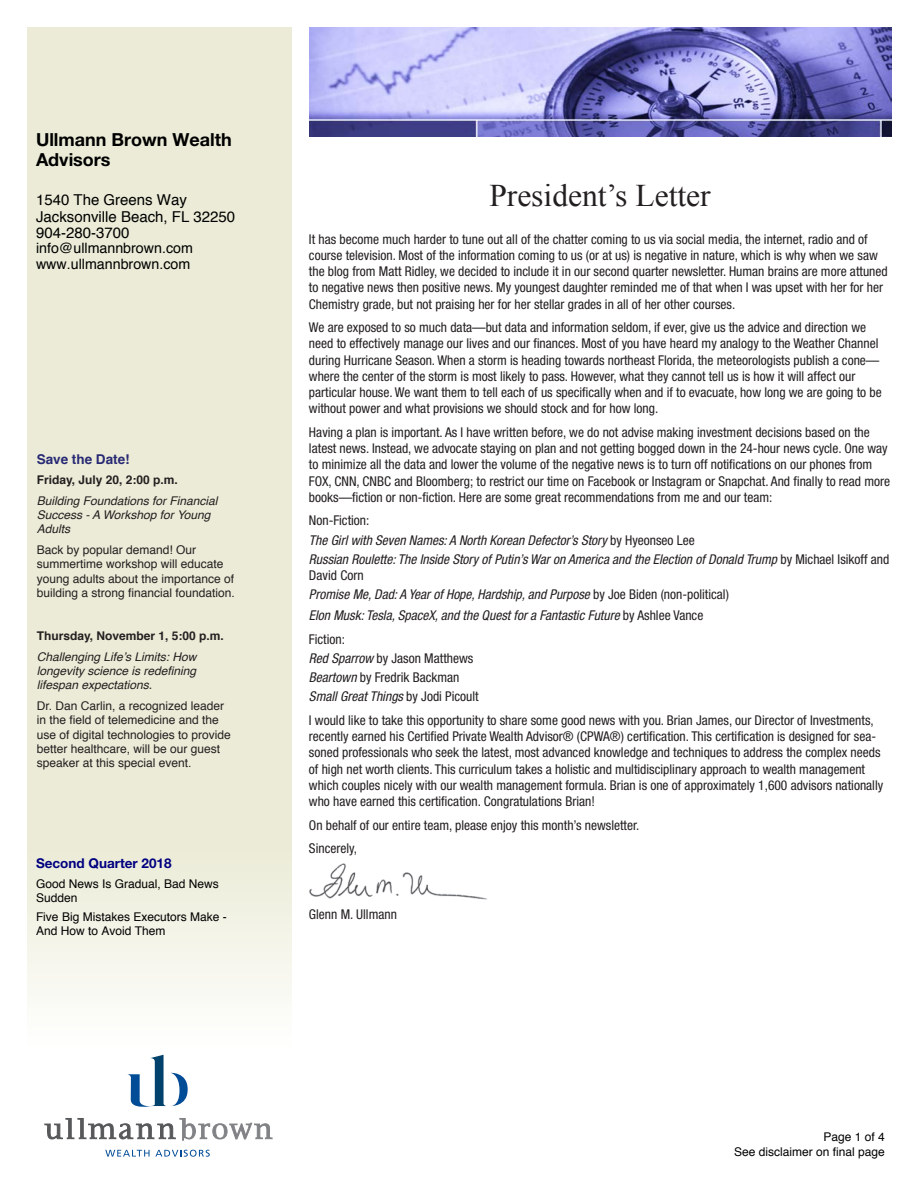
<style>
.page{position:relative;width:918px;height:1188px;background:#fff}
.page>*{position:absolute;margin:0;border:0;box-sizing:border-box;transform-origin:0 0}
.t1{font:31.5px "Times New Roman";color:#231f20}
.t2{font:700 18px/19.5px "Helvetica Neue";color:#000}
.t3{font:15px/16.2px "Helvetica";color:#000}
.t4{font:14.25px/15.5px "Helvetica";color:#000}
.t5{font:condensed 13.5px/16.2px "Helvetica Neue";color:#231f20}
.t6{font:italic condensed 13.5px/19.2px "Helvetica Neue";color:#231f20}
.t7{font:700 13.5px "Helvetica Neue";color:#000080}
.t8{font:700 13.5px "Helvetica";color:#282974}
.t9{font:12px/14.4px "Helvetica";color:#231f20}
.t10{font:italic 12px/14.4px "Helvetica";color:#231f20}
.t11{font:12px/14.4px "Helvetica";color:#000}
.t12{font:700 12px "Helvetica";color:#231f20}
.s1{font-style:normal}
.s2{font-style:italic}
</style>
<div class="page">
<div style="left:27px;top:27px;width:264px;height:818px;background:#ebebd7"></div>
<div style="left:27px;top:845px;width:264px;height:205px;background:linear-gradient(to bottom,#ebebd7,#fff)"></div>
<img style="left:309px;top:27px;width:582px;height:109px">
<img style="left:309px;top:863px;width:179px;height:37px">
<svg style="left:127px;top:1055px;width:61px;height:52px"></svg>
<svg style="left:105px;top:1150px;width:105px;height:7px"></svg>
<svg style="left:45px;top:1118px;width:227px;height:22px"></svg>
<h2 class="t2" style="left:36px;top:130px;width:197px">Ullmann Brown Wealth<br>Advisors</h2>
<p class="t3" style="left:36px;top:192px;width:201px">1540 The Greens Way<br>Jacksonville Beach, FL 32250<br>904-280-3700</p>
<p class="t4" style="left:36px;top:241px;width:159px">info@ullmannbrown.com www.ullmannbrown.com</p>
<p class="t8" style="left:37px;top:448px;width:95px">Save the Date!</p>
<p class="t12" style="left:37px;top:470px;width:143px">Friday, July 20, 2:00 p.m.</p>
<p class="t10" style="left:37px;top:493px;width:182px">Building Foundations for Financial<br>Success - A Workshop for Young<br>Adults</p>
<p class="t9" style="left:37px;top:543px;width:200px">Back by popular demand! Our summertime workshop will educate young adults about the importance of building a strong financial foundation.</p>
<p class="t12" style="left:37px;top:626px;width:189px">Thursday, November 1, 5:00 p.m.</p>
<p class="t10" style="left:37px;top:649px;width:161px;text-align:justify">Challenging Life’s Limits: How longevity science is redefining lifespan expectations.</p>
<p class="t9" style="left:37px;top:699px;width:196px">Dr. Dan Carlin, a recognized leader in the field of telemedicine and the use of digital technologies to provide better healthcare, will be our guest speaker at this special event.</p>
<p class="t7" style="left:36px;top:855px;width:137px">Second Quarter 2018</p>
<p class="t11" style="left:36px;top:877px;width:184px">Good News Is Gradual, Bad News<br>Sudden</p>
<p class="t11" style="left:36px;top:910px;width:192px">Five Big Mistakes Executors Make -<br>And How to Avoid Them</p>
<h1 class="t1" style="left:489px;top:175px;width:223px">President’s Letter</h1>
<p class="t5" style="left:309px;top:231px;width:580px">It has become much harder to tune out all of the chatter coming to us via social media, the internet, radio and of course television. Most of the information coming to us (or at us) is negative in nature, which is why when we saw the blog from Matt Ridley, we decided to include it in our second quarter newsletter. Human brains are more attuned to negative news then positive news. My youngest daughter reminded me of that when I was upset with her for her Chemistry grade, but not praising her for her stellar grades in all of her other courses.</p>
<p class="t5" style="left:309px;top:319px;width:574px">We are exposed to so much data—but data and information seldom, if ever, give us the advice and direction we need to effectively manage our lives and our finances. Most of you have heard my analogy to the Weather Channel during Hurricane Season. When a storm is heading towards northeast Florida, the meteorologists publish a cone— where the center of the storm is most likely to pass. However, what they cannot tell us is how it will affect our particular house. We want them to tell each of us specifically when and if to evacuate, how long we are going to be without power and what provisions we should stock and for how long.</p>
<p class="t5" style="left:309px;top:424px;width:583px">Having a plan is important. As I have written before, we do not advise making investment decisions based on the latest news. Instead, we advocate staying on plan and not getting bogged down in the 24-hour news cycle. One way to minimize all the data and lower the volume of the negative news is to turn off notifications on our phones from FOX, CNN, CNBC and Bloomberg; to restrict our time on Facebook or Instagram or Snapchat. And finally to read more books—fiction or non-fiction. Here are some great recommendations from me and our team:</p>
<p class="t6" style="left:309px;top:511px;width:582px"><span class="s1">Non-Fiction:<br></span>The Girl with Seven Names: A North Korean Defector’s Story <span class="s1">by Hyeonseo Lee<br></span>Russian Roulette: The Inside Story of Putin’s War on America and the Election of Donald Trump <span class="s1">by Michael Isikoff and</span></p>
<p class="t6" style="left:309px;top:566px;width:421px"><span class="s1">David Corn<br></span>Promise Me, Dad: A Year of Hope, Hardship, and Purpose <span class="s1">by Joe Biden (non-political)</span></p>
<p class="t6" style="left:309px;top:603px;width:396px;line-height:23.7px">Elon Musk: Tesla, SpaceX, and the Quest for a Fantastic Future <span class="s1">by Ashlee Vance<br>Fiction:</span></p>
<p class="t5" style="left:309px;top:648px;width:171px;line-height:19.2px"><span class="s2">Red Sparrow</span> by Jason Matthews<br><span class="s2">Beartown</span> by Fredrik Backman<br><span class="s2">Small Great Things</span> by Jodi Picoult</p>
<p class="t5" style="left:309px;top:712px;width:576px">I would like to take this opportunity to share some good news with you. Brian James, our Director of Investments, recently earned his Certified Private Wealth Advisor® (CPWA®) certification. This certification is designed for sea&shy;soned professionals who seek the latest, most advanced knowledge and techniques to address the complex needs of high net worth clients. This curriculum takes a holistic and multidisciplinary approach to wealth management which couples nicely with our wealth management formula. Brian is one of approximately 1,600 advisors nationally who have earned this certification. Congratulations Brian!</p>
<p class="t5" style="left:309px;top:813px;width:332px;line-height:23.7px">On behalf of our entire team, please enjoy this month’s newsletter.<br>Sincerely,</p>
<p class="t5" style="left:309px;top:906px;width:89px">Glenn M. Ullmann</p>
<p class="t11" style="left:824px;top:1130px;width:63px">Page 1 of 4</p>
<p class="t11" style="left:734px;top:1145px;width:152px">See disclaimer on final page</p>
</div>
